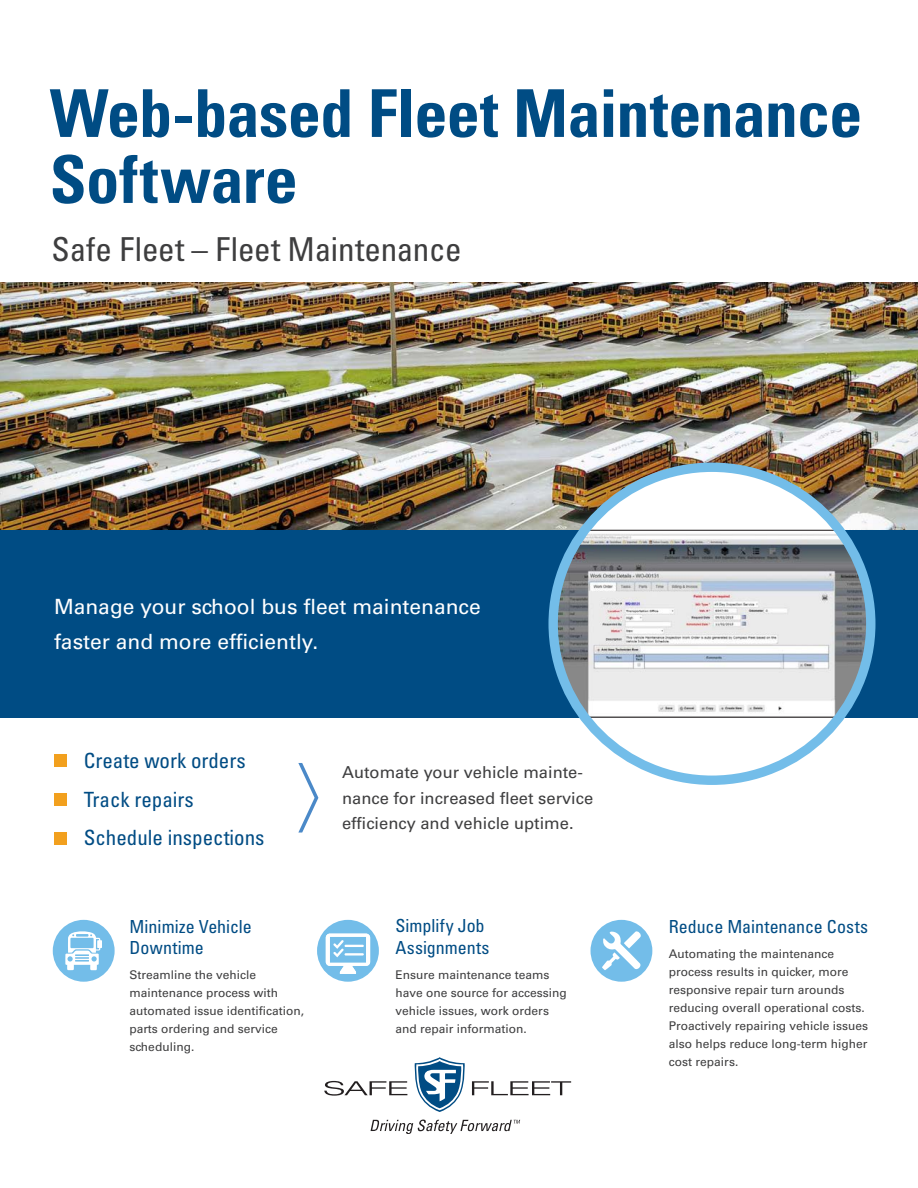
<style>
.page{position:relative;width:918px;height:1188px;background:#fff}
.page>*{position:absolute;margin:0;border:0;box-sizing:border-box;transform-origin:0 0}
.t1{font:700 condensed 66px/66px "Univers LT Pro";letter-spacing:-.01em;color:#004c84}
.t2{font:condensed 33px "Univers LT Pro";letter-spacing:-.005em;color:#3e3e3f}
.t3{font:21px/34.5px "Univers LT Pro 55 Roman";color:#fff}
.t4{font:condensed 21px "Univers LT Pro";color:#004c84}
.t5{font:condensed 18px/21.6px "Univers LT Pro";color:#004c84}
.t6{font:16.5px/25.5px "Univers LT Pro 55 Roman";color:#3e3e3f}
.t7{font:12px/18px "Univers LT Pro 55 Roman";color:#3e3e3f}
</style>
<div class="page">
<img style="left:0;top:283px;width:918px;height:247px">
<div style="left:0;top:530px;width:918px;height:188px;background:#004c84"></div>
<div style="left:553px;top:467px;width:318px;height:313px;background:#fff;border-radius:50%"></div>
<svg style="left:558px;top:530px;width:313px;height:187px"></svg>
<div style="left:548px;top:463px;width:327px;height:322px;border:9px solid #73bde9;border-radius:50%"></div>
<div style="left:317px;top:920px;width:62px;height:62px;background:#73bde9;border-radius:50%"></div>
<div style="left:53px;top:920px;width:62px;height:62px;background:#73bde9;border-radius:50%"></div>
<div style="left:591px;top:920px;width:61px;height:62px;background:#73bde9;border-radius:50%"></div>
<svg style="left:371px;top:1120px;width:149px;height:14px"></svg>
<svg style="left:324px;top:1081px;width:83px;height:15px"></svg>
<svg style="left:472px;top:1081px;width:99px;height:14px"></svg>
<svg style="left:414px;top:1057px;width:51px;height:55px"></svg>
<div style="left:54px;top:833px;width:12px;height:12px;background:#f2a01e"></div>
<div style="left:54px;top:793px;width:12px;height:13px;background:#f2a01e"></div>
<div style="left:54px;top:754px;width:12px;height:12px;background:#f2a01e"></div>
<svg style="left:298px;top:763px;width:20px;height:70px"></svg>
<svg style="left:602px;top:931px;width:39px;height:39px"></svg>
<svg style="left:65px;top:931px;width:37px;height:39px"></svg>
<svg style="left:326px;top:934px;width:44px;height:40px"></svg>
<p class="t1" style="left:50px;top:79px;width:814px">Web-based Fleet Maintenance<br>Software</p>
<p class="t2" style="left:51px;top:229px;width:412px">Safe Fleet – Fleet Maintenance</p>
<p class="t3" style="left:54px;top:588px;width:428px">Manage your school bus fleet maintenance faster and more efficiently.</p>
<p class="t4" style="left:84px;top:747px;width:164px">Create work orders</p>
<p class="t4" style="left:84px;top:786px;width:112px">Track repairs</p>
<p class="t4" style="left:84px;top:825px;width:182px">Schedule inspections</p>
<p class="t5" style="left:130px;top:915px;width:124px">Minimize Vehicle<br>Downtime</p>
<p class="t7" style="left:130px;top:965px;width:176px">Streamline the vehicle maintenance process with automated issue identification, parts ordering and service scheduling.</p>
<p class="t6" style="left:342px;top:759px;width:253px">Automate your vehicle mainte&shy;nance for increased fleet service efficiency and vehicle uptime.</p>
<p class="t5" style="left:395px;top:915px;width:96px">Simplify Job<br>Assignments</p>
<p class="t7" style="left:395px;top:965px;width:173px">Ensure maintenance teams have one source for accessing vehicle issues, work orders and repair information.</p>
<p class="t5" style="left:669px;top:915px;width:201px">Reduce Maintenance Costs</p>
<p class="t7" style="left:669px;top:944px;width:201px">Automating the maintenance process results in quicker, more responsive repair turn arounds reducing overall operational costs.<br>Proactively repairing vehicle issues also helps reduce long-term higher cost repairs.</p>
</div>
